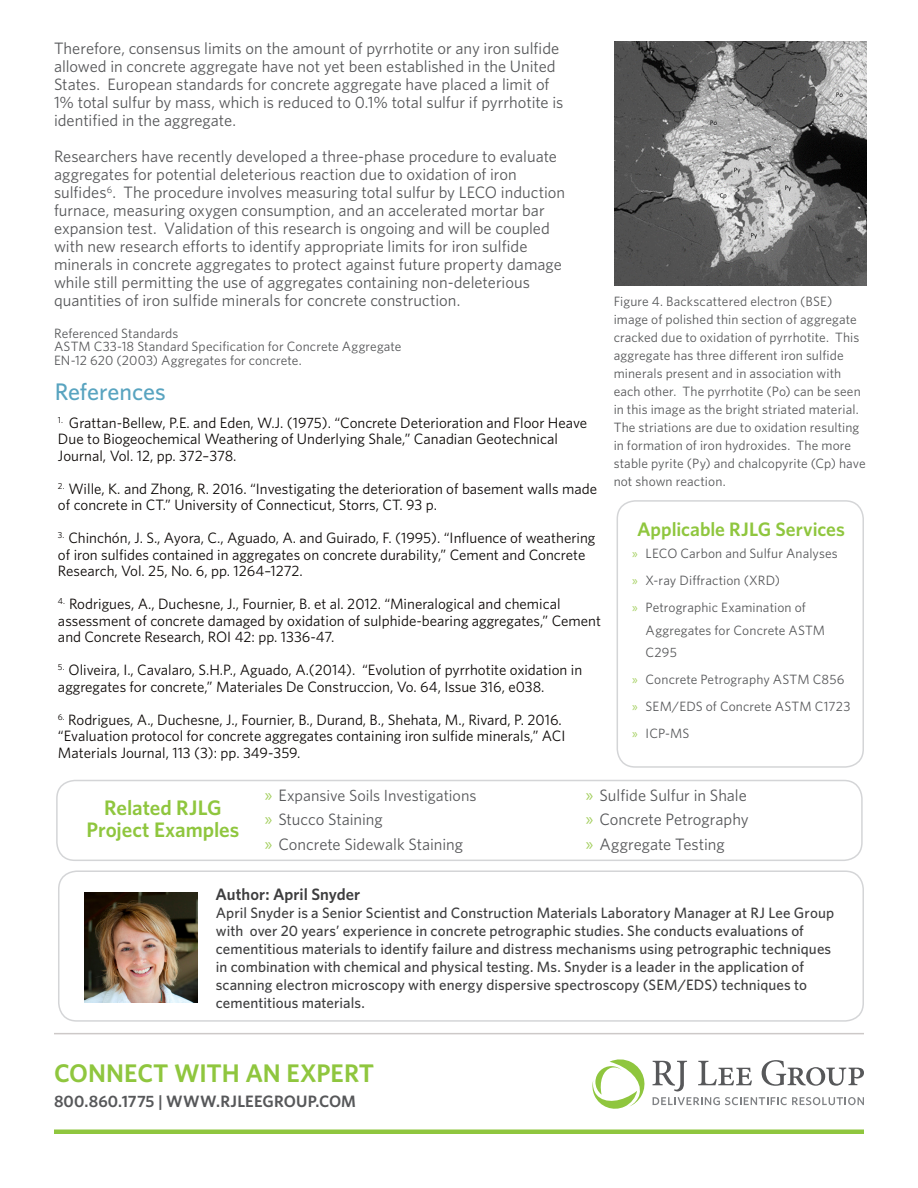
<style>
.page{position:relative;width:918px;height:1188px;background:#fff}
.page>*{position:absolute;margin:0;border:0;box-sizing:border-box;transform-origin:0 0}
.t1{font:600 25.5px "Whitney";letter-spacing:-.005em;color:#8fc63e}
.Table_Text{font:500 24px "Whitney";letter-spacing:-.005em;color:#59a4c0}
.Table_Text-2{font:600 21px "Whitney";color:#8fc63e}
.Table_Text-3{font:600 19.5px "Whitney";color:#8fc63e}
.Table_Text-4{font:16.5px/18px "Whitney";color:#57585a}
.t2{font:600 16.5px "Whitney";letter-spacing:.005em;color:#57585a}
.Table_Text-5{font:600 16.5px "Whitney";letter-spacing:.005em;color:#3e3e3f}
.t3{font:16.2px "Whitney";color:#57585a}
.case_studies{font:15px/16.5px "Whitney";color:#0c0806}
.Table_Text-6{font:500 15px/18px "Whitney";letter-spacing:.005em;color:#3e3e3f}
.picture_captions{font:13.5px/18px "Whitney";letter-spacing:.01em;color:#57585a}
.Table_Text-7{font:13.5px "Whitney";letter-spacing:.01em;color:#57585a}
.s1{font-family:"Myriad Pro";color:#a5d061}
.s2{font-family:"Myriad Pro";font-size:18px;color:#a5d061}
.s3{font-size:16.5px}
</style>
<div class="page">
<hr style="left:54px;top:1033px;width:810px;height:1px;background:#cdc9c8">
<hr style="left:54px;top:1130px;width:810px;height:4px;background:#8fc63e">
<svg style="left:592px;top:1059px;width:272px;height:50px"></svg>
<div style="left:56px;top:780px;width:807px;height:81px;border:2px solid #d4d5d7;border-radius:18px"></div>
<img style="left:84px;top:893px;width:113px;height:110px">
<div style="left:58px;top:870px;width:806px;height:152px;border:2px solid #d4d5d7;border-radius:18px"></div>
<div style="left:617px;top:500px;width:247px;height:268px;border:2px solid #d4d5d7;border-radius:18px"></div>
<img style="left:614px;top:42px;width:252px;height:243px">
<p class="Table_Text-4" style="left:54px;top:39px;width:511px">Therefore, consensus limits on the amount of pyrrhotite or any iron sulfide allowed in concrete aggregate have not yet been established in the United States. European standards for concrete aggregate have placed a limit of 1% total sulfur by mass, which is reduced to 0.1% total sulfur if pyrrhotite is identified in the aggregate.</p>
<p class="Table_Text-4" style="left:54px;top:147px;width:513px">Researchers have recently developed a three-phase procedure to evaluate aggregates for potential deleterious reaction due to oxidation of iron sulfides<sup>6</sup>. The procedure involves measuring total sulfur by LECO induction furnace, measuring oxygen consumption, and an accelerated mortar bar expansion test. Validation of this research is ongoing and will be coupled with new research efforts to identify appropriate limits for iron sulfide</p>
<p class="Table_Text-4" style="left:54px;top:255px;width:509px">minerals in concrete aggregates to protect against future property damage while still permitting the use of aggregates containing non-deleterious quantities of iron sulfide minerals for concrete construction.</p>
<p class="Table_Text-7" style="left:54px;top:324px;width:126px">Referenced Standards</p>
<p class="Table_Text-7" style="left:54px;top:337px;width:349px">ASTM C33-18 Standard Specification for Concrete Aggregate</p>
<p class="Table_Text-7" style="left:54px;top:351px;width:249px">EN-12 620 (2003) Aggregates for concrete.</p>
<p class="Table_Text" style="left:55px;top:376px;width:113px">References</p>
<p class="case_studies" style="left:58px;top:414px;width:531px"><sup>1.</sup> Grattan-Bellew, P.E. and Eden, W.J. (1975). “Concrete Deterioration and Floor Heave<br>Due to Biogeochemical Weathering of Underlying Shale,” Canadian Geotechnical<br>Journal, Vol. 12, pp. 372–378.</p>
<p class="case_studies" style="left:58px;top:480px;width:541px"><sup>2.</sup> Wille, K. and Zhong, R. 2016. “Investigating the deterioration of basement walls made of concrete in CT.” University of Connecticut, Storrs, CT. 93 p.</p>
<p class="case_studies" style="left:58px;top:529px;width:539px"><sup>3.</sup> Chinchón, J. S., Ayora, C., Aguado, A. and Guirado, F. (1995). “Influence of weathering of iron sulfides contained in aggregates on concrete durability,” Cement and Concrete<br>Research, Vol. 25, No. 6, pp. 1264–1272.</p>
<p class="case_studies" style="left:58px;top:595px;width:545px"><sup>4.</sup> Rodrigues, A., Duchesne, J., Fournier, B. et al. 2012. “Mineralogical and chemical assessment of concrete damaged by oxidation of sulphide-bearing aggregates,” Cement and Concrete Research, ROI 42: pp. 1336-47.</p>
<p class="case_studies" style="left:58px;top:661px;width:526px"><sup>5.</sup> Oliveira, I., Cavalaro, S.H.P., Aguado, A.(2014). “Evolution of pyrrhotite oxidation in aggregates for concrete,” Materiales De Construccion, Vo. 64, Issue 316, e038.</p>
<p class="case_studies" style="left:58px;top:711px;width:509px"><sup>6.</sup> Rodrigues, A., Duchesne, J., Fournier, B., Durand, B., Shehata, M., Rivard, P. 2016. “Evaluation protocol for concrete aggregates containing iron sulfide minerals,” ACI<br>Materials Journal, 113 (3): pp. 349-359.</p>
<p class="picture_captions" style="left:614px;top:292px;width:254px">Figure 4. Backscattered electron (BSE) image of polished thin section of aggregate cracked due to oxidation of pyrrhotite. This aggregate has three different iron sulfide minerals present and in association with each other. The pyrrhotite (Po) can be seen in this image as the bright striated material.<br>The striations are due to oxidation resulting in formation of iron hydroxides. The more stable pyrite (Py) and chalcopyrite (Cp) have not shown reaction.</p>
<p class="Table_Text-3" style="left:637px;top:516px;width:209px">Applicable RJLG Services</p>
<p class="picture_captions" style="left:632px;top:544px;width:207px"><span class="s1">»</span> LECO Carbon and Sulfur Analyses</p>
<p class="picture_captions" style="left:632px;top:571px;width:149px"><span class="s1">»</span> X-ray Diffraction (XRD)</p>
<p class="picture_captions" style="left:646px;top:596px;width:181px;line-height:22.5px;text-indent:-14px"><span class="s1">»</span> Petrographic Examination of<br>Aggregates for Concrete ASTM<br>C295</p>
<p class="picture_captions" style="left:632px;top:670px;width:214px"><span class="s1">»</span> Concrete Petrography ASTM C856</p>
<p class="picture_captions" style="left:632px;top:697px;width:220px"><span class="s1">»</span> SEM/EDS of Concrete ASTM C1723</p>
<p class="picture_captions" style="left:632px;top:724px;width:59px"><span class="s1">»</span> ICP-MS</p>
<p class="Table_Text-2" style="left:104px;top:793px;width:119px">Related RJLG</p>
<p class="Table_Text-2" style="left:86px;top:816px;width:154px">Project Examples</p>
<p class="t3" style="left:265px;top:785px;width:213px"><span class="s2">»</span> <span class="s3">E</span>xpansive Soils Investigations</p>
<p class="Table_Text-4" style="left:265px;top:810px;width:119px"><span class="s2">»</span> Stucco Staining</p>
<p class="Table_Text-4" style="left:265px;top:834px;width:200px"><span class="s2">»</span> Concrete Sidewalk Staining</p>
<p class="Table_Text-4" style="left:586px;top:786px;width:162px"><span class="s2">»</span> Sulfide Sulfur in Shale</p>
<p class="Table_Text-4" style="left:586px;top:810px;width:164px"><span class="s2">»</span> Concrete Petrography</p>
<p class="Table_Text-4" style="left:586px;top:834px;width:140px"><span class="s2">»</span> Aggregate Testing</p>
<p class="Table_Text-5" style="left:216px;top:883px;width:146px">Author: April Snyder</p>
<p class="Table_Text-6" style="left:216px;top:904px;width:620px">April Snyder is a Senior Scientist and Construction Materials Laboratory Manager at RJ Lee Group with over 20 years’ experience in concrete petrographic studies. She conducts evaluations of cementitious materials to identify failure and distress mechanisms using petrographic techniques in combination with chemical and physical testing. Ms. Snyder is a leader in the application of scanning electron microscopy with energy dispersive spectroscopy (SEM/EDS) techniques to cementitious materials.</p>
<h1 class="t1" style="left:54px;top:1056px;width:322px">CONNECT WITH AN EXPERT</h1>
<p class="t2" style="left:54px;top:1091px;width:304px">800.860.1775 | WWW.RJLEEGROUP.COM</p>
</div>
